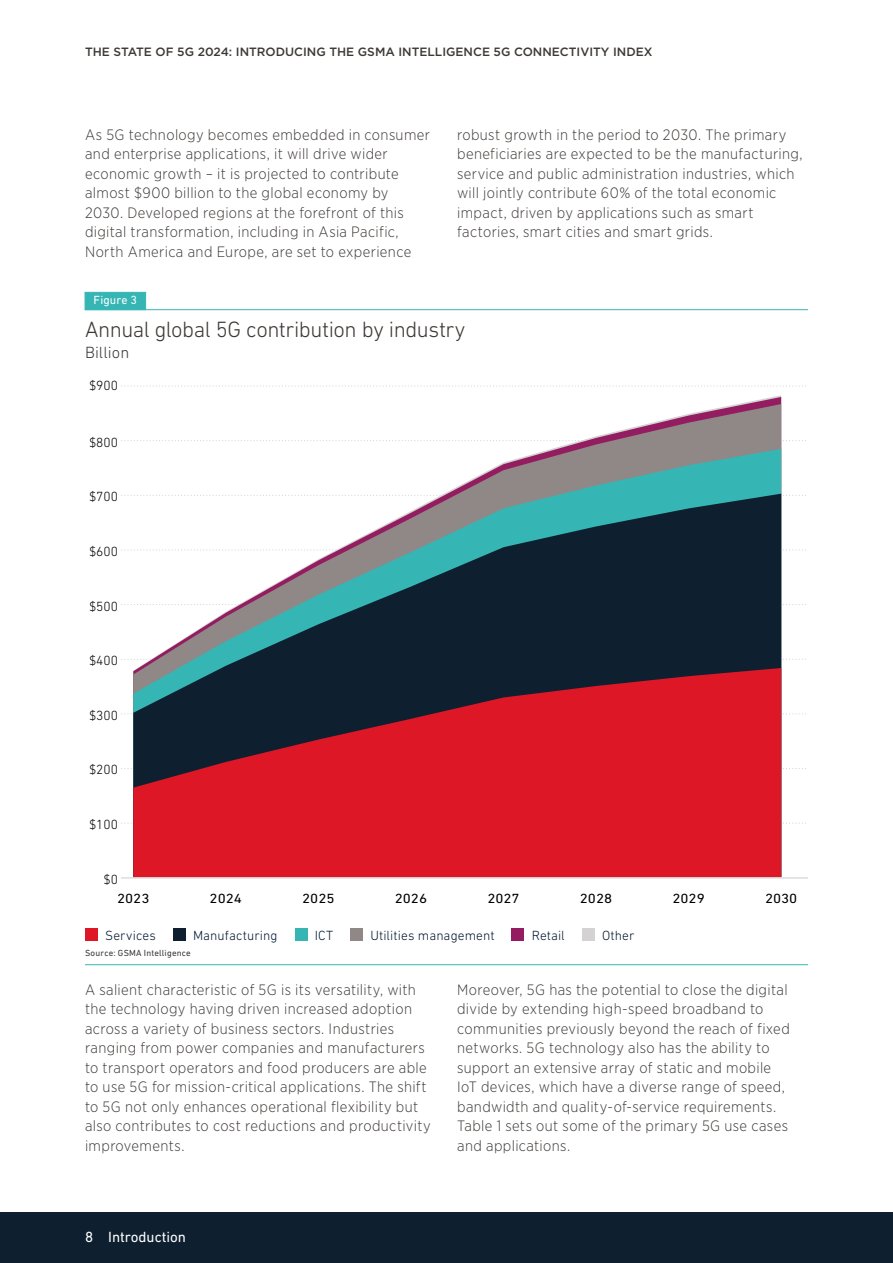
<style>
.page{position:relative;width:893px;height:1263px;background:#fff}
.page>*{position:absolute;margin:0;border:0;box-sizing:border-box;transform-origin:0 0}
.Fig_First_Title{font:300 22.5px "DIN Next LT Pro";letter-spacing:-.02em;color:#3c3835}
.Fig_First_Title-2{font:300 16.5px "DIN Next LT Pro";letter-spacing:.005em;color:#3c3835}
.Textcopy{font:300 15px/19.5px "Gotham Narrow";letter-spacing:.025em;color:#3c3835}
.t1{font:15px "DIN Next LT Pro";color:#fff}
.t2{font:300 13.5px "DIN Next LT Pro";letter-spacing:.01em;color:#00172f}
.t3{font:300 13.5px "DIN Next LT Pro";color:#000}
.t4{font:13.5px "DIN Next LT Pro";color:#000;scale:1.11 1}
.t5{font:500 12px "Gotham";color:#3c3835}
.NewFigRule-EXPORTME{font:12px "DIN Next LT Pro";letter-spacing:.01em;color:#fff}
.Fig_Source{font:9px "DIN Next LT Pro";letter-spacing:.02em;color:#3c3835}
</style>
<div class="page">
<div style="left:0;top:1212px;width:893px;height:51px;background:#0e1f30"></div>
<div style="left:85px;top:292px;width:61px;height:18px;background:#35b6b4"></div>
<hr style="left:85px;top:309px;width:723px;height:1px;background:#35b6b4">
<hr style="left:85px;top:964px;width:723px;height:1px;background:#35b6b4">
<div style="left:85px;top:928px;width:13px;height:13px;background:#de1726"></div>
<div style="left:173px;top:928px;width:13px;height:13px;background:#0e1f30"></div>
<div style="left:295px;top:928px;width:12px;height:13px;background:#35b6b4"></div>
<div style="left:350px;top:928px;width:13px;height:13px;background:#8f8886"></div>
<div style="left:512px;top:928px;width:12px;height:13px;background:#931d60"></div>
<div style="left:582px;top:928px;width:12px;height:13px;background:#d4d2d2"></div>
<svg style="left:121px;top:823px;width:685px;height:1px"></svg>
<svg style="left:121px;top:768px;width:685px;height:1px"></svg>
<svg style="left:121px;top:713px;width:685px;height:1px"></svg>
<svg style="left:121px;top:659px;width:685px;height:1px"></svg>
<svg style="left:121px;top:604px;width:685px;height:1px"></svg>
<svg style="left:121px;top:549px;width:685px;height:1px"></svg>
<svg style="left:121px;top:495px;width:685px;height:1px"></svg>
<svg style="left:121px;top:440px;width:685px;height:1px"></svg>
<svg style="left:121px;top:385px;width:685px;height:2px"></svg>
<svg style="left:133px;top:404px;width:648px;height:45px"></svg>
<svg style="left:444px;top:449px;width:337px;height:45px;background:#7fa4a5"></svg>
<svg style="left:133px;top:494px;width:648px;height:174px;fill:#0e1f30"></svg>
<svg style="left:133px;top:668px;width:648px;height:209px;background:#af1a2a"></svg>
<hr style="left:87px;top:877px;width:721px;height:1px;background:#e3e2e1">
<div style="left:85px;top:373px;width:36px;height:517px;background:#fff"></div>
<p class="t5" style="left:85px;top:44px;width:569px">THE STATE OF 5G 2024: INTRODUCI NG THE GSMA INTELLIG ENCE 5G CONNECTIVITY INDEX</p>
<p class="Textcopy" style="left:85px;top:124px;width:346px">As 5G technology becomes embedded in consumer and enterprise applications, it will drive wider economic growth – it is projected to contribute almost $900 billion to the global economy by 2030. Developed regions at the forefront of this digital transformation, including in Asia Pacific, North America and Europe, are set to experience</p>
<p class="Textcopy" style="left:457px;top:124px;width:347px">robust growth in the period to 2030. The primary beneficiaries are expected to be the manufacturing, service and public administration industries, which will jointly contribute 60% of the total economic impact, driven by applications such as smart factories, smart cities and smart grids.</p>
<p class="NewFigRule-EXPORTME" style="left:94px;top:293px;width:45px">Figure 3</p>
<p class="Fig_First_Title" style="left:85px;top:316px;width:382px">Annual global 5G contribution by industry</p>
<p class="Fig_First_Title-2" style="left:85px;top:343px;width:46px">Billion</p>
<p class="t3" style="left:89px;top:378px;width:30px">$900</p>
<p class="t3" style="left:89px;top:434px;width:30px">$800</p>
<p class="t3" style="left:89px;top:489px;width:30px">$700</p>
<p class="t3" style="left:89px;top:543px;width:30px">$600</p>
<p class="t3" style="left:89px;top:598px;width:30px">$500</p>
<p class="t3" style="left:89px;top:653px;width:30px">$400</p>
<p class="t3" style="left:89px;top:707px;width:30px">$300</p>
<p class="t3" style="left:89px;top:762px;width:30px">$200</p>
<p class="t3" style="left:89px;top:817px;width:30px">$100</p>
<p class="t3" style="left:103px;top:871px;width:16px">$0</p>
<p class="t4" style="left:117px;top:891px;width:31px">2023</p>
<p class="t4" style="left:210px;top:891px;width:31px">2024</p>
<p class="t4" style="left:302px;top:891px;width:31px">2025</p>
<p class="t4" style="left:395px;top:891px;width:31px">2026</p>
<p class="t4" style="left:487px;top:891px;width:31px">2027</p>
<p class="t4" style="left:580px;top:891px;width:31px">2028</p>
<p class="t4" style="left:672px;top:891px;width:31px">2029</p>
<p class="t4" style="left:765px;top:891px;width:31px">2030</p>
<p class="t2" style="left:105px;top:927px;width:52px">Services</p>
<p class="t2" style="left:193px;top:927px;width:86px">Manufacturing</p>
<p class="t2" style="left:315px;top:927px;width:20px">ICT</p>
<p class="t2" style="left:370px;top:927px;width:126px">Utilities management</p>
<p class="t2" style="left:532px;top:927px;width:35px">Retail</p>
<p class="t2" style="left:602px;top:927px;width:34px">Other</p>
<p class="Fig_Source" style="left:85px;top:947px;width:107px">Source: GSMA Intelligence</p>
<p class="Textcopy" style="left:85px;top:979px;width:347px">A salient characteristic of 5G is its versatility, with the technology having driven increased adoption across a variety of business sectors. Industries ranging from power companies and manufacturers to transport operators and food producers are able to use 5G for mission-critical applications. The shift to 5G not only enhances operational flexibility but also contributes to cost reductions and productivity improvements.</p>
<p class="Textcopy" style="left:457px;top:979px;width:334px">Moreover, 5G has the potential to close the digital divide by extending high-speed broadband to communities previously beyond the reach of fixed networks. 5G technology also has the ability to support an extensive array of static and mobile IoT devices, which have a diverse range of speed, bandwidth and quality-of-service requirements.<br>Table 1 sets out some of the primary 5G use cases and applications.</p>
<p class="t1" style="left:85px;top:1228px;width:103px">8 Introduction</p>
</div>
